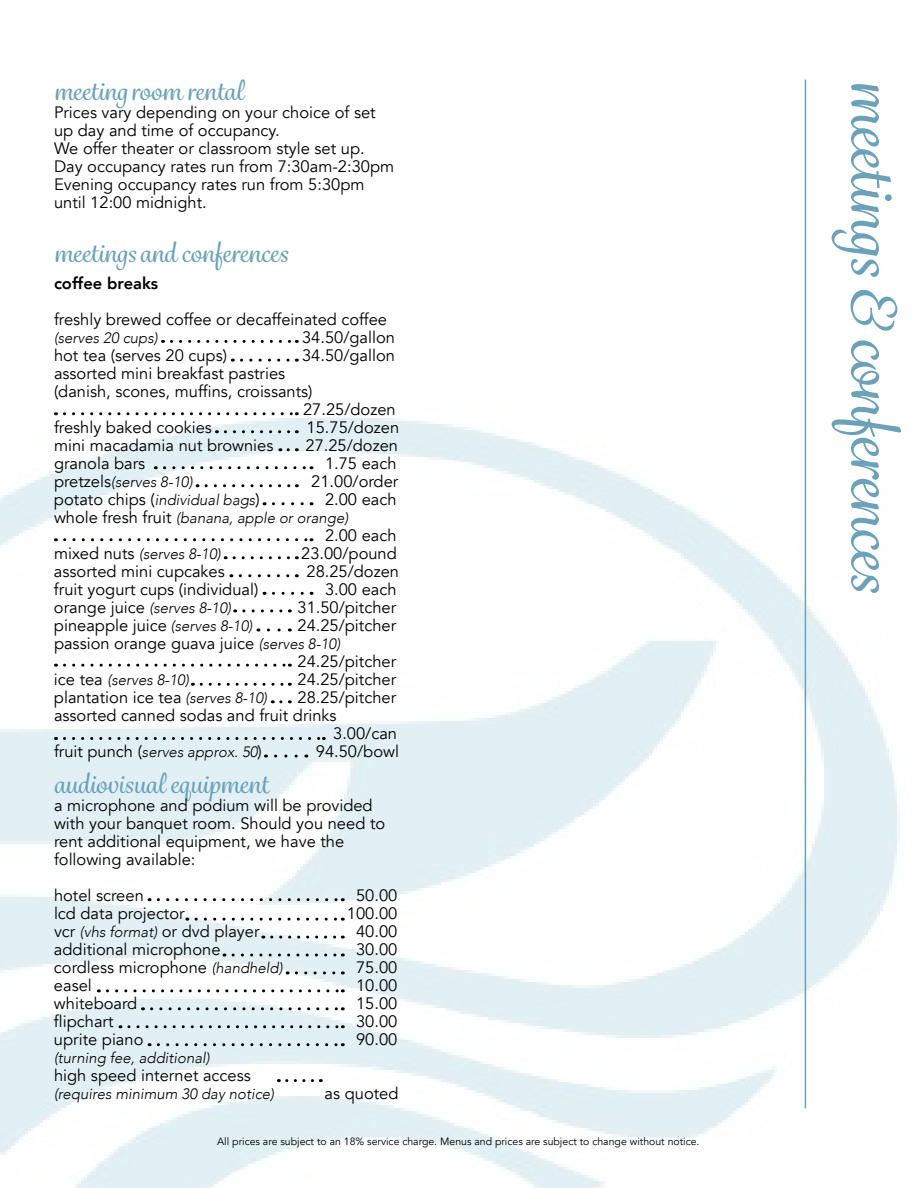
<style>
.page{position:relative;width:918px;height:1188px;background:#fff}
.page>*{position:absolute;margin:0;border:0;box-sizing:border-box;transform-origin:0 0}
.t1{font:500 64.5px "Grafolita Script";color:#6ba2b9}
.t2{font:500 27px "Grafolita Script";color:#6ba2b9}
.t3{font:16.5px/18px "Avenir";color:#000}
.t4{font:800 16.5px "Avenir";color:#000}
.t5{font:italic 300 15px "Avenir";color:#000}
.t6{font:10.5px "Avenir";color:#000}
.s1{font-weight:400;font-style:normal;font-size:16.5px}
.s2{font-weight:300;font-style:italic;font-size:15px}
</style>
<div class="page">
<img style="left:0;top:396px;width:900px;height:792px">
<svg style="left:171px;top:340px;width:126px;height:3px"></svg>
<svg style="left:241px;top:359px;width:56px;height:3px"></svg>
<svg style="left:64px;top:412px;width:233px;height:3px"></svg>
<svg style="left:225px;top:430px;width:72px;height:3px"></svg>
<svg style="left:288px;top:448px;width:9px;height:3px"></svg>
<svg style="left:164px;top:466px;width:148px;height:3px"></svg>
<svg style="left:206px;top:484px;width:91px;height:3px"></svg>
<svg style="left:273px;top:502px;width:39px;height:3px"></svg>
<svg style="left:65px;top:538px;width:247px;height:3px"></svg>
<svg style="left:234px;top:556px;width:63px;height:3px"></svg>
<svg style="left:240px;top:574px;width:57px;height:3px"></svg>
<svg style="left:273px;top:592px;width:39px;height:3px"></svg>
<svg style="left:244px;top:609px;width:46px;height:3px"></svg>
<svg style="left:268px;top:628px;width:22px;height:4px"></svg>
<svg style="left:64px;top:664px;width:226px;height:3px"></svg>
<svg style="left:201px;top:683px;width:89px;height:3px"></svg>
<svg style="left:281px;top:700px;width:9px;height:3px"></svg>
<svg style="left:64px;top:737px;width:260px;height:3px"></svg>
<svg style="left:158px;top:898px;width:185px;height:3px"></svg>
<svg style="left:196px;top:918px;width:147px;height:3px"></svg>
<svg style="left:272px;top:936px;width:71px;height:3px"></svg>
<svg style="left:233px;top:954px;width:110px;height:3px"></svg>
<svg style="left:296px;top:971px;width:47px;height:3px"></svg>
<svg style="left:107px;top:989px;width:236px;height:3px"></svg>
<svg style="left:152px;top:1007px;width:191px;height:3px"></svg>
<svg style="left:129px;top:1025px;width:214px;height:3px"></svg>
<svg style="left:158px;top:1043px;width:185px;height:3px"></svg>
<svg style="left:287px;top:1079px;width:34px;height:3px"></svg>
<svg style="left:276px;top:755px;width:31px;height:3px"></svg>
<hr style="left:805px;top:80px;width:1px;height:1028px;background:#6ba2b9">
<h2 class="t2" style="left:54px;top:73px;width:191px">meeting room rental</h2>
<p class="t3" style="left:54px;top:104px;width:342px">Prices vary depending on your choice of set up day and time of occupancy.<br>We offer theater or classroom style set up.<br>Day occupancy rates run from 7:30am-2:30pm Evening occupancy rates run from 5:30pm until 12:00 midnight.</p>
<h2 class="t2" style="left:54px;top:235px;width:236px">meetings and conferences</h2>
<p class="t4" style="left:54px;top:271px;width:106px">coffee breaks</p>
<p class="t3" style="left:54px;top:311px;width:335px">freshly brewed coffee or decaffeinated coffee</p>
<p class="t5" style="left:54px;top:329px;width:105px">(serves 20 cups)</p>
<p class="t3" style="left:302px;top:329px;width:94px">34.50/gallon</p>
<p class="t3" style="left:54px;top:347px;width:175px">hot tea (serves 20 cups)</p>
<p class="t3" style="left:302px;top:347px;width:94px">34.50/gallon</p>
<p class="t3" style="left:54px;top:365px;width:233px">assorted mini breakfast pastries</p>
<p class="t3" style="left:54px;top:383px;width:260px">(danish, scones, muffins, croissants)</p>
<p class="t3" style="left:303px;top:401px;width:94px">27.25/dozen</p>
<p class="t3" style="left:54px;top:419px;width:160px">freshly baked cookies</p>
<p class="t3" style="left:307px;top:419px;width:94px">15.75/dozen</p>
<p class="t3" style="left:54px;top:437px;width:221px">mini macadamia nut brownies</p>
<p class="t3" style="left:306px;top:437px;width:94px">27.25/dozen</p>
<p class="t3" style="left:54px;top:455px;width:93px">granola bars</p>
<p class="t3" style="left:325px;top:455px;width:73px">1.75 each</p>
<p class="t5" style="left:54px;top:473px;width:140px"><span class="s1">pretzels</span>(serves 8-10)</p>
<p class="t3" style="left:311px;top:473px;width:89px">21.00/order</p>
<p class="t5" style="left:54px;top:491px;width:207px"><span class="s1">potato chips (</span>individual bags<span class="s1">)</span></p>
<p class="t3" style="left:325px;top:491px;width:73px">2.00 each</p>
<p class="t5" style="left:54px;top:509px;width:296px"><span class="s1">whole fresh fruit</span> (banana, apple or orange)</p>
<p class="t3" style="left:325px;top:527px;width:73px">2.00 each</p>
<p class="t5" style="left:54px;top:545px;width:168px"><span class="s1">mixed nuts</span> (serves 8-10)</p>
<p class="t3" style="left:301px;top:545px;width:97px">23.00/pound</p>
<p class="t3" style="left:54px;top:563px;width:172px">assorted mini cupcakes</p>
<p class="t3" style="left:307px;top:563px;width:94px">28.25/dozen</p>
<p class="t3" style="left:54px;top:581px;width:206px">fruit yogurt cups (individual)</p>
<p class="t3" style="left:325px;top:581px;width:73px">3.00 each</p>
<p class="t5" style="left:54px;top:599px;width:179px"><span class="s1">orange juice</span> (serves 8-10)</p>
<p class="t3" style="left:298px;top:599px;width:100px">31.50/pitcher</p>
<p class="t3" style="left:54px;top:617px;width:200px">pineapple juice <span class="s2">(serves 8-10)</span></p>
<p class="t3" style="left:298px;top:617px;width:100px">24.25/pitcher</p>
<p class="t3" style="left:54px;top:635px;width:288px">passion orange guava juice <span class="s2">(serves 8-10)</span></p>
<p class="t3" style="left:298px;top:653px;width:100px">24.25/pitcher</p>
<p class="t5" style="left:54px;top:671px;width:136px"><span class="s1">ice tea</span> (serves 8-10)</p>
<p class="t3" style="left:298px;top:671px;width:100px">24.25/pitcher</p>
<p class="t3" style="left:54px;top:689px;width:215px">plantation ice tea <span class="s2">(serves 8-10)</span></p>
<p class="t3" style="left:298px;top:689px;width:100px">28.25/pitcher</p>
<p class="t3" style="left:54px;top:707px;width:284px">assorted canned sodas and fruit drinks</p>
<p class="t3" style="left:333px;top:725px;width:65px">3.00/can</p>
<p class="t5" style="left:54px;top:743px;width:209px"><span class="s1">fruit punch (</span>serves approx. 50<span class="s1">)</span></p>
<p class="t3" style="left:316px;top:743px;width:85px">94.50/bowl</p>
<h2 class="t2" style="left:54px;top:766px;width:216px">audiovisual equipment</h2>
<p class="t3" style="left:54px;top:797px;width:333px">a microphone and podium will be provided with your banquet room. Should you need to rent additional equipment, we have the following available:</p>
<p class="t3" style="left:54px;top:887px;width:91px">hotel screen</p>
<p class="t3" style="left:356px;top:887px;width:43px">50.00</p>
<p class="t3" style="left:54px;top:905px;width:132px">lcd data projector</p>
<p class="t3" style="left:347px;top:905px;width:52px">100.00</p>
<p class="t3" style="left:54px;top:923px;width:207px">vcr <span class="s2">(vhs format)</span> or dvd player</p>
<p class="t3" style="left:356px;top:923px;width:43px">40.00</p>
<p class="t3" style="left:54px;top:941px;width:168px">additional microphone</p>
<p class="t3" style="left:356px;top:941px;width:43px">30.00</p>
<p class="t3" style="left:54px;top:959px;width:230px">cordless microphone <span class="s2">(handheld)</span></p>
<p class="t3" style="left:356px;top:959px;width:43px">75.00</p>
<p class="t3" style="left:54px;top:977px;width:39px">easel</p>
<p class="t3" style="left:356px;top:977px;width:43px">10.00</p>
<p class="t3" style="left:54px;top:995px;width:85px">whiteboard</p>
<p class="t3" style="left:356px;top:995px;width:43px">15.00</p>
<p class="t3" style="left:54px;top:1013px;width:61px">flipchart</p>
<p class="t3" style="left:356px;top:1013px;width:43px">30.00</p>
<p class="t3" style="left:54px;top:1031px;width:91px">uprite piano</p>
<p class="t3" style="left:356px;top:1031px;width:43px">90.00</p>
<p class="t5" style="left:54px;top:1049px;width:157px">(turning fee, additional)</p>
<p class="t3" style="left:54px;top:1067px;width:198px">high speed internet access</p>
<p class="t5" style="left:54px;top:1085px;width:222px">(requires minimum 30 day notice)</p>
<p class="t3" style="left:325px;top:1085px;width:75px">as quoted</p>
<p class="t6" style="left:217px;top:1135px;width:484px">All prices are subject to an 18% service charge. Menus and prices are subject to change without notice.</p>
<h1 class="t1" style="left:916px;top:80px;width:514px;rotate:90deg">meetings &amp; conferences</h1>
</div>
